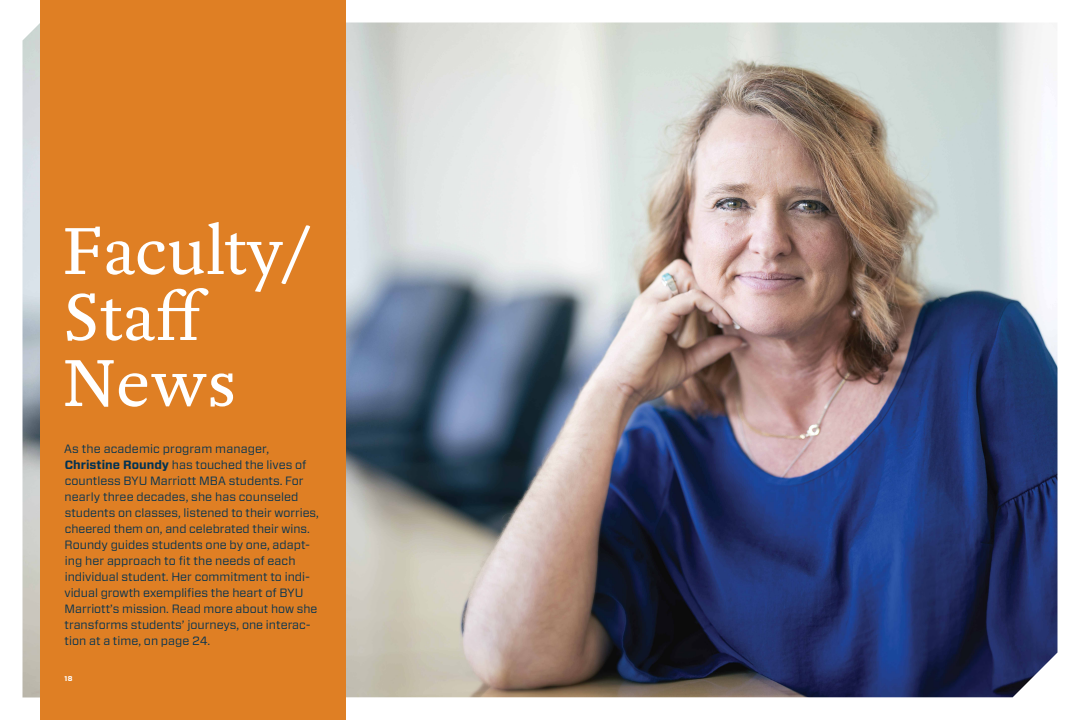
<style>
.page{position:relative;width:1080px;height:720px;background:#fff}
.page>*{position:absolute;margin:0;border:0;box-sizing:border-box;transform-origin:0 0}
.t1{font:72px/66px "Yoga Pro";color:#fff}
.t2{font:12px/16px "Forza";color:#003253}
.t3{font:700 7px "Forza";color:#fff}
.s1{font-weight:700}
</style>
<div class="page">
<img style="left:346px;top:22px;width:712px;height:675px">
<img style="left:22px;top:23px;width:18px;height:675px">
<div style="left:40px;top:0;width:306px;height:720px;background:#df7f24"></div>
<h1 class="t1" style="left:62px;top:217px;width:249px">Faculty/<br>Staff<br>News</h1>
<p class="t2" style="left:64px;top:441px;width:256px">As the academic program manager, <span class="s1">Christine Roundy</span> has touched the lives of countless BYU Marriott MBA students. For nearly three decades, she has counseled students on classes, listened to their worries, cheered them on, and celebrated their wins.<br>Roundy guides students one by one, adapt&shy;ing her approach to fit the needs of each individual student. Her commitment to indi&shy;vidual growth exemplifies the heart of BYU Marriott’s mission. Read more about how she transforms students’ journeys, one interac&shy;tion at a time, on page 24.</p>
<p class="t3" style="left:64px;top:674px;width:10px">18</p>
</div>
